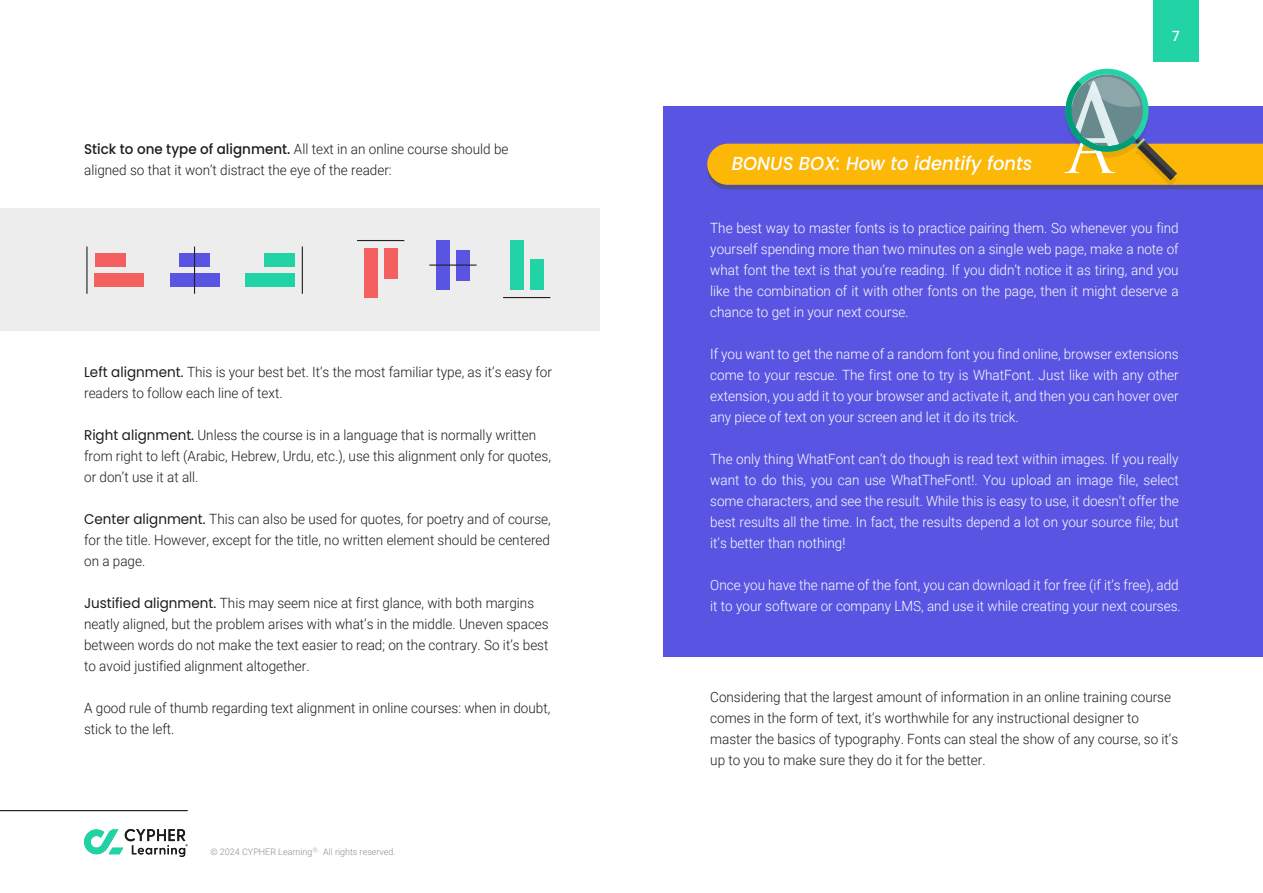
<style>
.page{position:relative;width:1263px;height:893px;background:#fff}
.page>*{position:absolute;margin:0;border:0;box-sizing:border-box;transform-origin:0 0}
.t1{font:italic 500 18.75px "Poppins";color:#fff;scale:.96 1}
.t2{font:300 14.1px/21px "Roboto";color:#1c1c1c;scale:.96 1}
.t3{font:300 14.1px/21px "Roboto";color:#fff;text-align:justify;scale:.96 1}
.t4{font:500 14.1px "Roboto";color:#fff;scale:.96 1}
.t5{font:300 9px "Roboto";color:#8c8c8c}
.s1{font-family:"Poppins";font-weight:500}
.s2{font-family:"Poppins";font-weight:400}
</style>
<div class="page">
<div style="left:0;top:208px;width:599px;height:122px;background:#ededed"></div>
<div style="left:663px;top:106px;width:600px;height:551px;background:#5955e2"></div>
<div style="left:95px;top:253px;width:31px;height:14px;background:#f46060"></div>
<div style="left:95px;top:273px;width:49px;height:14px;background:#f46060"></div>
<hr style="left:86px;top:247px;width:1px;height:47px;background:#231f20">
<div style="left:264px;top:253px;width:30px;height:14px;background:#22d3a5"></div>
<div style="left:245px;top:273px;width:49px;height:14px;background:#22d3a5"></div>
<hr style="left:302px;top:247px;width:1px;height:47px;background:#231f20">
<div style="left:179px;top:253px;width:31px;height:14px;background:#5955e2"></div>
<div style="left:170px;top:273px;width:49px;height:14px;background:#5955e2"></div>
<hr style="left:194px;top:247px;width:1px;height:47px;background:#231f20">
<div style="left:384px;top:248px;width:14px;height:31px;background:#f46060"></div>
<div style="left:364px;top:248px;width:13px;height:50px;background:#f46060"></div>
<hr style="left:357px;top:240px;width:47px;height:1px;background:#231f20">
<div style="left:456px;top:250px;width:14px;height:30px;background:#5955e2"></div>
<div style="left:436px;top:241px;width:14px;height:49px;background:#5955e2"></div>
<hr style="left:429px;top:265px;width:48px;height:1px;background:#231f20">
<div style="left:530px;top:259px;width:14px;height:31px;background:#22d3a5"></div>
<div style="left:510px;top:241px;width:13px;height:49px;background:#22d3a5"></div>
<hr style="left:503px;top:297px;width:47px;height:1px;background:#231f20">
<svg style="left:707px;top:68px;width:556px;height:121px"></svg>
<hr style="left:0;top:810px;width:188px;height:1px;background:#212322">
<svg style="left:84px;top:829px;width:104px;height:28px"></svg>
<div style="left:1153px;top:0;width:45px;height:62px;background:#22d3a5"></div>
<p class="t2" style="left:84px;top:138px;width:444px"><span class="s1">Stick to one type of alignment.</span> All text in an online course should be aligned so that it won’t distract the eye of the reader:</p>
<h1 class="t1" style="left:732px;top:153px;width:315px">BONUS BOX: How to identify fonts</h1>
<p class="t4" style="left:1172px;top:26px;width:9px">7</p>
<p class="t3" style="left:710px;top:217px;width:489px">The best way to master fonts is to practice pairing them. So whenever you find yourself spending more than two minutes on a single web page, make a note of what font the text is that you’re reading. If you didn’t notice it as tiring, and you like the combination of it with other fonts on the page, then it might deserve a chance to get in your next course.</p>
<p class="t3" style="left:710px;top:343px;width:489px">If you want to get the name of a random font you find online, browser extensions come to your rescue. The first one to try is WhatFont. Just like with any other extension, you add it to your browser and activate it, and then you can hover over any piece of text on your screen and let it do its trick.</p>
<p class="t3" style="left:710px;top:448px;width:489px">The only thing WhatFont can’t do though is read text within images. If you really want to do this, you can use WhatTheFont!. You upload an image file, select some characters, and see the result. While this is easy to use, it doesn’t offer the best results all the time. In fact, the results depend a lot on your source file; but it’s better than nothing!</p>
<p class="t3" style="left:710px;top:574px;width:492px">Once you have the name of the font, you can download it for free (if it’s free), add it to your software or company LMS, and use it while creating your next courses.</p>
<p class="t2" style="left:84px;top:361px;width:489px"><span class="s2">Left alignment.</span> This is your best bet. It’s the most familiar type, as it’s easy for readers to follow each line of text.</p>
<p class="t2" style="left:84px;top:424px;width:488px"><span class="s2">Right alignment.</span> Unless the course is in a language that is normally written from right to left (Arabic, Hebrew, Urdu, etc.), use this alignment only for quotes, or don’t use it at all.</p>
<p class="t2" style="left:84px;top:508px;width:488px;text-align:justify"><span class="s2">Center alignment.</span> This can also be used for quotes, for poetry and of course, for the title. However, except for the title, no written element should be centered on a page.</p>
<p class="t2" style="left:84px;top:592px;width:485px"><span class="s2">Justified alignment.</span> This may seem nice at first glance, with both margins neatly aligned, but the problem arises with what’s in the middle. Uneven spaces between words do not make the text easier to read; on the contrary. So it’s best to avoid justified alignment altogether.</p>
<p class="t2" style="left:84px;top:697px;width:487px">A good rule of thumb regarding text alignment in online courses: when in doubt, stick to the left.</p>
<p class="t2" style="left:710px;top:686px;width:489px">Considering that the largest amount of information in an online training course comes in the form of text, it’s worthwhile for any instructional designer to master the basics of typography. Fonts can steal the show of any course, so it’s up to you to make sure they do it for the better.</p>
<p class="t5" style="left:211px;top:845px;width:187px">© 2024 CYPHER Learning<sup>Ⓡ.</sup> All rights reserved.</p>
</div>
